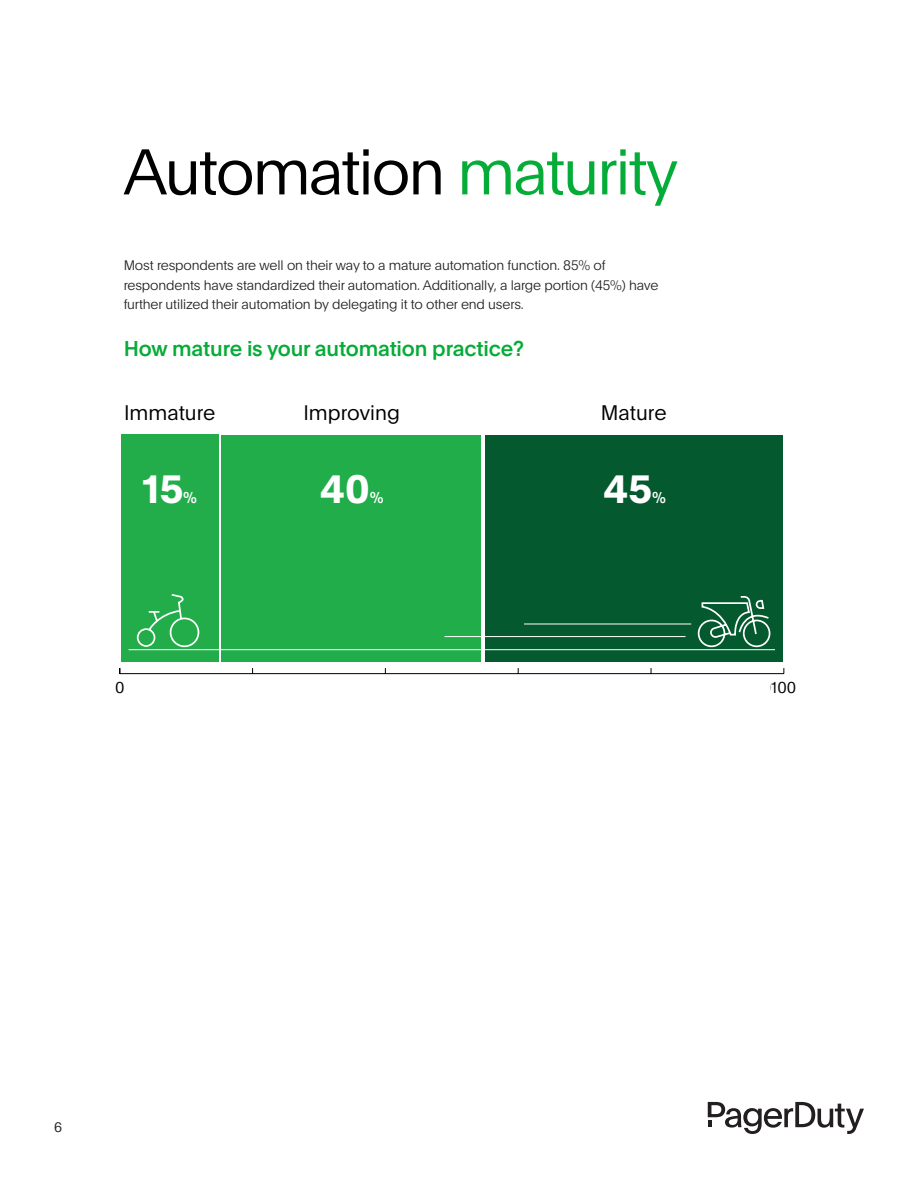
<style>
.page{position:relative;width:918px;height:1188px;background:#fff}
.page>*{position:absolute;margin:0;border:0;box-sizing:border-box;transform-origin:0 0}
.Header{font:300 63px "Plain";letter-spacing:-.03em;color:#000}
.t1{font:700 38.55px "Plain";color:#fff}
.Subhead{font:500 21px "Plain";letter-spacing:-.01em;color:#06ac38}
.t2{font:300 20.55px "Plain";color:#000}
.t3{font:300 15.45px "Plain";color:#000}
.t4{font:500 15.45px "Plain";color:#fff}
.Body{font:100 13.5px/19.5px "Plain";letter-spacing:-.01em;color:#231f20}
.t5{font:300 13.5px "Plain";color:#231f20}
.s1{color:#06ac38}
</style>
<div class="page">
<svg style="left:708px;top:1102px;width:156px;height:32px"></svg>
<div style="left:122px;top:435px;width:96px;height:226px;background:#22ad4a"></div>
<div style="left:221px;top:435px;width:262px;height:226px;background:#21ad4a"></div>
<div style="left:486px;top:435px;width:297px;height:226px;background:#05592e"></div>
<hr style="left:120px;top:673px;width:664px;height:1px;background:#000">
<hr style="left:129px;top:649px;width:646px;height:1px;background:#fff">
<svg style="left:136px;top:584px;width:635px;height:78px"></svg>
<p class="Header" style="left:124px;top:127px;width:556px">Automation <span class="s1">maturity</span></p>
<p class="Body" style="left:124px;top:255px;width:536px">Most respondents are well on their way to a mature automation function. 85% of respondents have standardized their automation. Additionally, a large portion (45%) have further utilized their automation by delegating it to other end users.</p>
<p class="Subhead" style="left:124px;top:333px;width:402px">How mature is your automation practice?</p>
<h3 class="t2" style="left:124px;top:398px;width:93px">Immature</h3>
<h3 class="t2" style="left:303px;top:398px;width:98px">Improving</h3>
<h3 class="t2" style="left:601px;top:398px;width:67px">Mature</h3>
<h2 class="t1" style="left:142px;top:462px;width:42px">15</h2>
<p class="t4" style="left:183px;top:487px;width:15px">%</p>
<p class="t3" style="left:115px;top:676px;width:20px">02</p>
<h2 class="t1" style="left:320px;top:462px;width:51px">40</h2>
<p class="t4" style="left:370px;top:487px;width:15px">%</p>
<h2 class="t1" style="left:604px;top:462px;width:50px">45</h2>
<p class="t4" style="left:652px;top:487px;width:15px">%</p>
<p class="t3" style="left:762px;top:676px;width:36px">0100</p>
<p class="t5" style="left:54px;top:1117px;width:10px">6</p>
</div>
